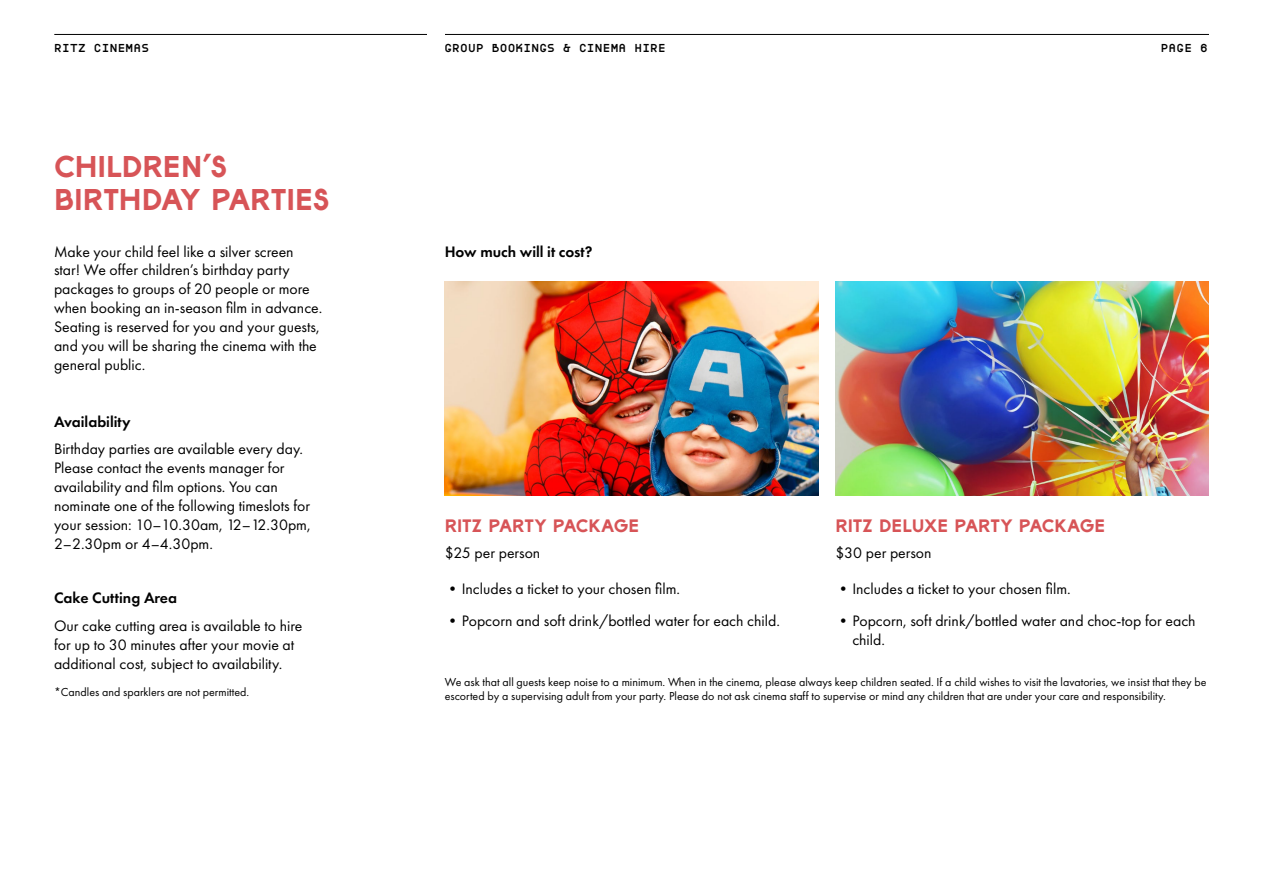
<style>
.page{position:relative;width:1263px;height:893px;background:#fff}
.page>*{position:absolute;margin:0;border:0;box-sizing:border-box;transform-origin:0 0}
.t1{font:30px/33px "RITZURA";letter-spacing:-.02em;color:#d75457}
.t2{font:18px "RITZURA";letter-spacing:-.025em;color:#d75457}
.t3{font:15.75px/18.9px "Futura PT";color:#000}
.t4{font:600 15.75px "Futura PT";color:#000}
.t5{font:12px/14.4px "Futura PT";color:#000}
.t6{font:700 12px "Boulder Mono";letter-spacing:.02em;color:#000}
</style>
<div class="page">
<hr style="left:54px;top:34px;width:1155px;height:1px;background:#000">
<div style="left:427px;top:27px;width:18px;height:29px;background:#fff"></div>
<img style="left:445px;top:282px;width:373px;height:214px">
<img style="left:835px;top:282px;width:374px;height:214px">
<p class="t6" style="left:54px;top:40px;width:96px">RITZ CINEMAS</p>
<p class="t6" style="left:444px;top:40px;width:223px">GROUP BOOKINGS &amp; CINEMA HIRE</p>
<p class="t6" style="left:1161px;top:40px;width:49px">PAGE 6</p>
<h1 class="t1" style="left:54px;top:150px;width:277px">CHILDREN’S<br>BIRTHDAY PARTIES</h1>
<p class="t3" style="left:54px;top:242px;width:270px">Make your child feel like a silver screen star! We offer children’s birthday party packages to groups of 20 people or more when booking an in-season film in advance.<br>Seating is reserved for you and your guests, and you will be sharing the cinema with the general public.</p>
<p class="t4" style="left:445px;top:241px;width:149px">How much will it cost?</p>
<p class="t4" style="left:54px;top:411px;width:78px">Availability</p>
<p class="t3" style="left:54px;top:439px;width:258px">Birthday parties are available every day.<br>Please contact the events manager for availability and film options. You can nominate one of the following timeslots for your session: 10–10.30am, 12–12.30pm, 2–2.30pm or 4–4.30pm.</p>
<p class="t4" style="left:54px;top:588px;width:125px">Cake Cutting Area</p>
<p class="t3" style="left:54px;top:616px;width:250px">Our cake cutting area is available to hire for up to 30 minutes after your movie at additional cost, subject to availability.</p>
<p class="t5" style="left:54px;top:684px;width:197px">*Candles and sparklers are not permitted.</p>
<p class="t2" style="left:835px;top:515px;width:272px">RITZ DELUXE PARTY PACKAGE</p>
<p class="t3" style="left:835px;top:543px;width:98px">$30 per person</p>
<p class="t3" style="left:835px;top:579px;width:237px">•Includes a ticket to your chosen film.</p>
<p class="t3" style="left:852px;top:611px;width:345px;text-indent:-17px">•Popcorn, soft drink/bottled water and choc-top for each child.</p>
<p class="t5" style="left:445px;top:674px;width:763px">We ask that all guests keep noise to a minimum. When in the cinema, please always keep children seated. If a child wishes to visit the lavatories, we insist that they be escorted by a supervising adult from your party. Please do not ask cinema staff to supervise or mind any children that are under your care and responsibility.</p>
<p class="t2" style="left:445px;top:515px;width:196px">RITZ PARTY PACKAGE</p>
<p class="t3" style="left:445px;top:543px;width:97px">$25 per person</p>
<p class="t3" style="left:445px;top:579px;width:237px">•Includes a ticket to your chosen film.</p>
<p class="t3" style="left:445px;top:611px;width:337px">•Popcorn and soft drink/bottled water for each child.</p>
</div>
